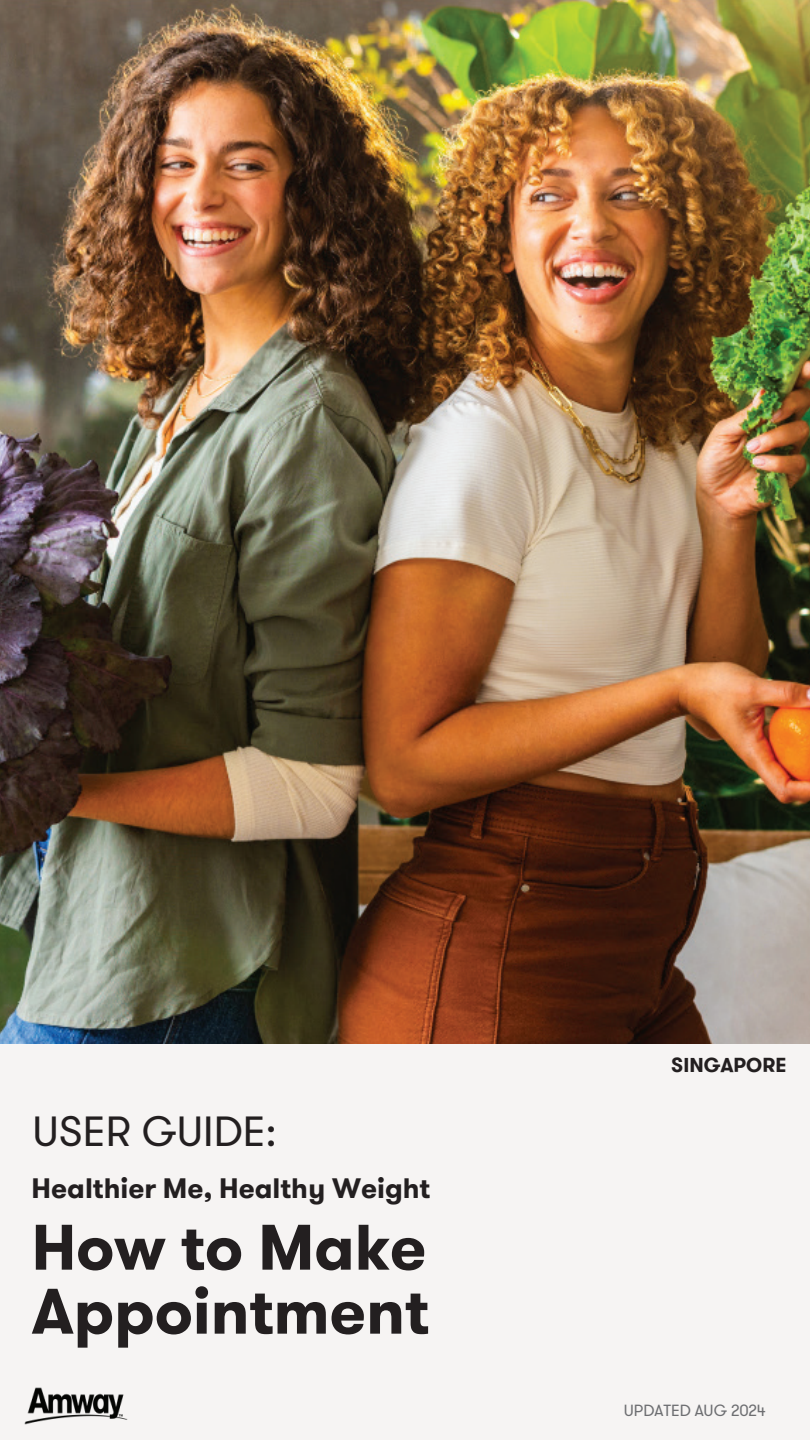
<style>
.page{position:relative;width:810px;height:1440px;background:#fff}
.page>*{position:absolute;margin:0;border:0;box-sizing:border-box;transform-origin:0 0}
.t1{font:700 64.2px/64px "GT Walsheim Pro";letter-spacing:-.005em;color:#231f20}
.t2{font:42px "GT Walsheim Pro";color:#231f20}
.t3{font:700 28px "GT Walsheim Pro";color:#231f20}
.t4{font:700 20px "GT Walsheim Pro";color:#231f20}
.t5{font:16px "GT Walsheim Pro";letter-spacing:-.005em;color:#6d6e71}
</style>
<div class="page">
<div style="left:0;top:1044px;width:810px;height:396px;background:#f6f4f3"></div>
<img style="left:0;top:0;width:810px;height:1044px">
<img style="left:24px;top:1387px;width:104px;height:37px">
<h2 class="t2" style="left:32px;top:1105px;width:245px">USER GUIDE:</h2>
<p class="t3" style="left:32px;top:1170px;width:400px">Healthier Me, Healthy Weight</p>
<h1 class="t1" style="left:32px;top:1216px;width:399px">How to Make<br>Appointment</h1>
<p class="t4" style="left:671px;top:1052px;width:117px">SINGAPORE</p>
<p class="t5" style="left:624px;top:1401px;width:143px">UPDATED AUG 2024</p>
</div>
